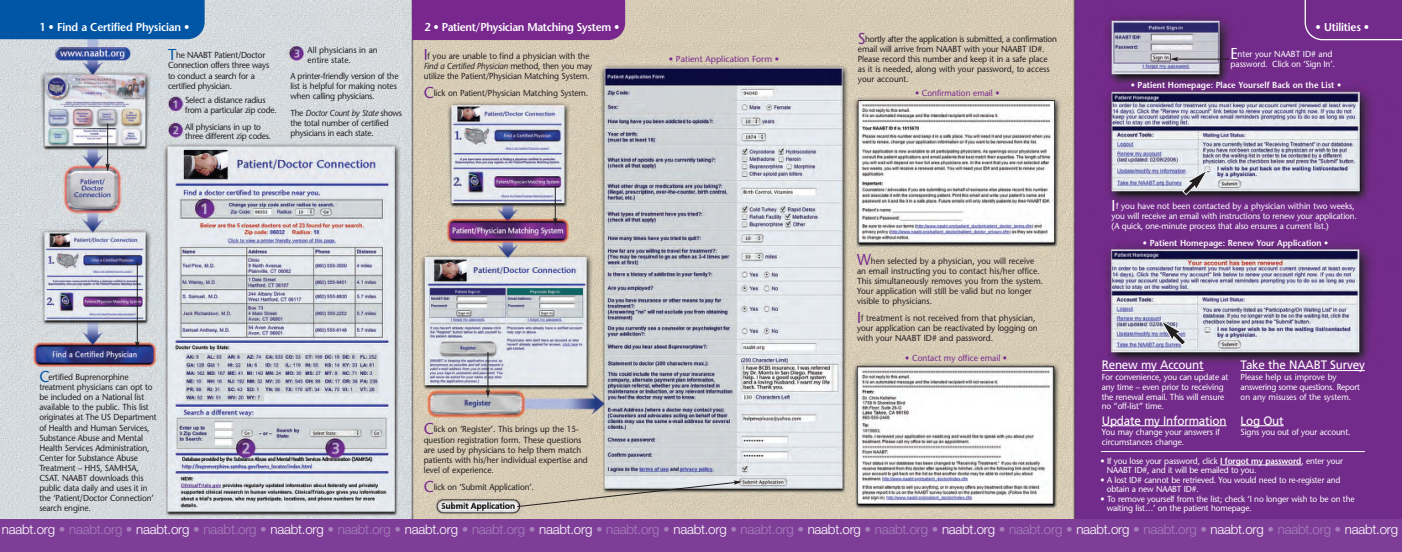
<style>
.page{position:relative;width:1402px;height:552px;background:#fff}
.page>*{position:absolute;margin:0;border:0;box-sizing:border-box;transform-origin:0 0}
.t1{font:300 13.3px "Helvetica Neue";letter-spacing:-.015em;color:#a680ba}
.t2{font:12.25px "Frutiger";letter-spacing:-.015em;color:#fff;scale:.95 1}
.t3{font:600 11.38px "Stone Sans";letter-spacing:-.015em;color:#fff;scale:.95 1}
.t4{font:8.75px/10.1px "Stone Sans";letter-spacing:-.01em;color:#231f20;scale:.95 1}
.t5{font:8.75px/9.6px "Stone Sans";letter-spacing:-.015em;color:#fff;scale:.95 1}
.t6{font:8.75px/10.1px "Stone Sans";letter-spacing:-.03em;color:#231f20;scale:.95 1}
.t7{font:600 8.75px "Stone Sans";color:#fff;scale:.95 1}
.t8{font:8.75px "Stone Sans";color:#77278d;scale:.95 1}
.t9{font:8.75px "Stone Sans";color:#77278d}
.s1{font-size:15.75px;color:#0155a5}
.s2{font-style:italic}
.s3{font-size:15.75px;color:#77278d}
.s4{font-size:15.75px}
.s5{font-weight:600}
.s6{color:#fff}
</style>
<div class="page">
<img style="left:0;top:0;width:1402px;height:518px">
<div style="left:0;top:518px;width:1402px;height:33px;background:#7e3e98"></div>
<div style="left:0;top:0;width:205px;height:39px;background:#0155a5"></div>
<hr style="left:1102px;top:370px;width:101px;height:1px;background:#fff">
<hr style="left:1102px;top:425px;width:87px;height:1px;background:#fff">
<hr style="left:1189px;top:425px;width:37px;height:1px;background:#fff">
<hr style="left:1246px;top:370px;width:101px;height:1px;background:#fff">
<svg style="left:1347px;top:370px;width:18px;height:1px"></svg>
<hr style="left:1240px;top:425px;width:44px;height:1px;background:#fff">
<div style="left:413px;top:0;width:212px;height:40px;background:#77278d"></div>
<svg style="left:516px;top:480px;width:226px;height:27px;background:#c8c1b2"></svg>
<hr style="left:1176px;top:59px;width:53px;height:1px;background:#231f20">
<svg style="left:1170px;top:57px;width:8px;height:4px"></svg>
<hr style="left:107px;top:123px;width:1px;height:42px;background:#231f20">
<svg style="left:105px;top:163px;width:5px;height:8px"></svg>
<hr style="left:137px;top:262px;width:1px;height:80px;background:#231f20">
<svg style="left:135px;top:341px;width:4px;height:8px"></svg>
<hr style="left:487px;top:352px;width:1px;height:39px;background:#231f20">
<svg style="left:486px;top:389px;width:4px;height:8px"></svg>
<hr style="left:555px;top:185px;width:1px;height:34px;background:#231f20">
<svg style="left:553px;top:217px;width:4px;height:9px"></svg>
<div style="left:1304px;top:0;width:98px;height:41px;background:#722b8a"></div>
<svg style="left:1160px;top:319px;width:26px;height:26px"></svg>
<svg style="left:1220px;top:464px;width:16px;height:1px"></svg>
<hr style="left:1236px;top:464px;width:60px;height:1px;background:#fff">
<hr style="left:1101px;top:451px;width:264px;height:1px;background:#fff">
<svg style="left:1182px;top:169px;width:26px;height:26px"></svg>
<h3 class="t3" style="left:39px;top:22px;width:160px">1 • Find a Certified Physician •</h3>
<h3 class="t3" style="left:424px;top:22px;width:207px">2 • Patient/Physician Matching System •</h3>
<p class="t6" style="left:168px;top:51px;width:108px"><span class="s1">T</span>he NAABT Patient/Doctor<br>Connection offers three ways to conduct a search for a certified physician.</p>
<p class="t6" style="left:185px;top:96px;width:98px;line-height:9.6px">Select a distance radius from a particular zip code.</p>
<p class="t6" style="left:185px;top:123px;width:92px;line-height:9.6px">All physicians in up to three different zip codes.</p>
<p class="t4" style="left:308px;top:46px;width:75px;line-height:9.6px">All physicians in an entire state.</p>
<p class="t6" style="left:290px;top:72px;width:115px">A printer-friendly version of the list is helpful for making notes when calling physicians.</p>
<p class="t6" style="left:290px;top:109px;width:119px">The <span class="s2">Doctor Count by State</span> shows the total number of certified physicians in each state.</p>
<p class="t4" style="left:424px;top:51px;width:179px"><span class="s3">I</span>f you are unable to find a physician with the<br><span class="s2">Find a Certified Physician</span> method, then you may utilize the Patient/Physician Matching System.</p>
<p class="t4" style="left:424px;top:89px;width:175px"><span class="s3">C</span>lick on Patient/Physician Matching System.</p>
<p class="t9" style="left:669px;top:56px;width:112px">• Patient Application Form •</p>
<p class="t4" style="left:39px;top:372px;width:125px"><span class="s1">C</span>ertified Buprenorphine treatment physicians can opt to be included on a National list available to the public. This list originates at The US Department of Health and Human Services,<br>Substance Abuse and Mental<br>Health Services Administration,<br>Center for Substance Abuse<br>Treatment – HHS, SAMHSA,<br>CSAT. NAABT downloads this public data daily and uses it in the ‘Patient/Doctor Connection’ search engine.</p>
<p class="t4" style="left:424px;top:425px;width:174px"><span class="s3">C</span>lick on ‘Register’. This brings up the 15- question registration form. These questions are used by physicians to help them match patients with his/her individual expertise and level of experience.</p>
<p class="t4" style="left:424px;top:482px;width:118px"><span class="s3">C</span>lick on ‘Submit Application’.</p>
<p class="t4" style="left:858px;top:35px;width:211px"><span class="s3">S</span>hortly after the application is submitted, a confirmation email will arrive from NAABT with your NAABT ID#.<br>Please record this number and keep it in a safe place as it is needed, along with your password, to access your account.</p>
<p class="t8" style="left:915px;top:90px;width:91px">• Confirmation email •</p>
<p class="t4" style="left:857px;top:256px;width:197px"><span class="s3">W</span>hen selected by a physician, you will receive an email instructing you to contact his/her office.<br>This simultaneously removes you from the system.<br>Your application will still be valid but no longer visible to physicians.</p>
<p class="t4" style="left:857px;top:313px;width:191px"><span class="s3">I</span>f treatment is not received from that physician, your application can be reactivated by logging on with your NAABT ID# and password.</p>
<p class="t8" style="left:905px;top:354px;width:109px">• Contact my office email •</p>
<h3 class="t3" style="left:1315px;top:22px;width:58px">• Utilities •</h3>
<p class="t5" style="left:1230px;top:50px;width:111px;line-height:10.1px"><span class="s4">E</span>nter your NAABT ID# and password. Click on ‘Sign In’.</p>
<p class="t7" style="left:1131px;top:82px;width:223px">• Patient Homepage: Place Yourself Back on the List •</p>
<p class="t5" style="left:1111px;top:201px;width:260px;line-height:10.1px"><span class="s4">I</span>f you have not been contacted by a physician within two weeks, you will receive an email with instructions to renew your application. (A quick, one-minute process that also ensures a current list.)</p>
<p class="t7" style="left:1143px;top:239px;width:197px">• Patient Homepage: Renew Your Application •</p>
<h2 class="t2" style="left:1102px;top:360px;width:109px">Renew my Account</h2>
<p class="t5" style="left:1102px;top:373px;width:135px">For convenience, you can update at any time – even prior to receiving the renewal email. This will ensure no “off-list” time.</p>
<h2 class="t2" style="left:1102px;top:415px;width:133px">Update my Information</h2>
<p class="t5" style="left:1102px;top:428px;width:126px">You may change your answers if circumstances change.</p>
<h2 class="t2" style="left:1240px;top:360px;width:132px">Take the NAABT Survey</h2>
<p class="t5" style="left:1240px;top:373px;width:127px">Please help us improve by answering some questions. Report on any misuses of the system.</p>
<h2 class="t2" style="left:1240px;top:415px;width:47px">Log Out</h2>
<p class="t5" style="left:1240px;top:428px;width:117px">Signs you out of your account.</p>
<p class="t5" style="left:1107px;top:457px;width:250px;line-height:8.8px;text-indent:-6px">• If you lose your password, click <span class="s5">I forgot my password</span>, enter your<br>NAABT ID#, and it will be emailed to you.</p>
<p class="t5" style="left:1107px;top:476px;width:248px;line-height:8.8px;text-indent:-6px">• A lost ID# cannot be retrieved. You would need to re-register and obtain a new NAABT ID#.</p>
<p class="t5" style="left:1107px;top:495px;width:262px;line-height:8.8px;text-indent:-6px">• To remove yourself from the list; check ‘I no longer wish to be on the waiting list…’ on the patient homepage.</p>
<p class="t1" style="left:2px;top:524px;width:1397px"><span class="s6">naabt.org</span> • naabt.org • <span class="s6">naabt.org</span> • naabt.org • <span class="s6">naabt.org</span> • naabt.org • <span class="s6">naabt.org</span> • naabt.org • <span class="s6">naabt.org</span> • naabt.org • <span class="s6">naabt.org</span> • naabt.org • <span class="s6">naabt.org</span> • naabt.org • <span class="s6">naabt.org</span> • naabt.org • <span class="s6">naabt.org</span> • naabt.org • <span class="s6">naabt.org</span> • naabt.org • <span class="s6">naabt.org</span></p>
</div>
